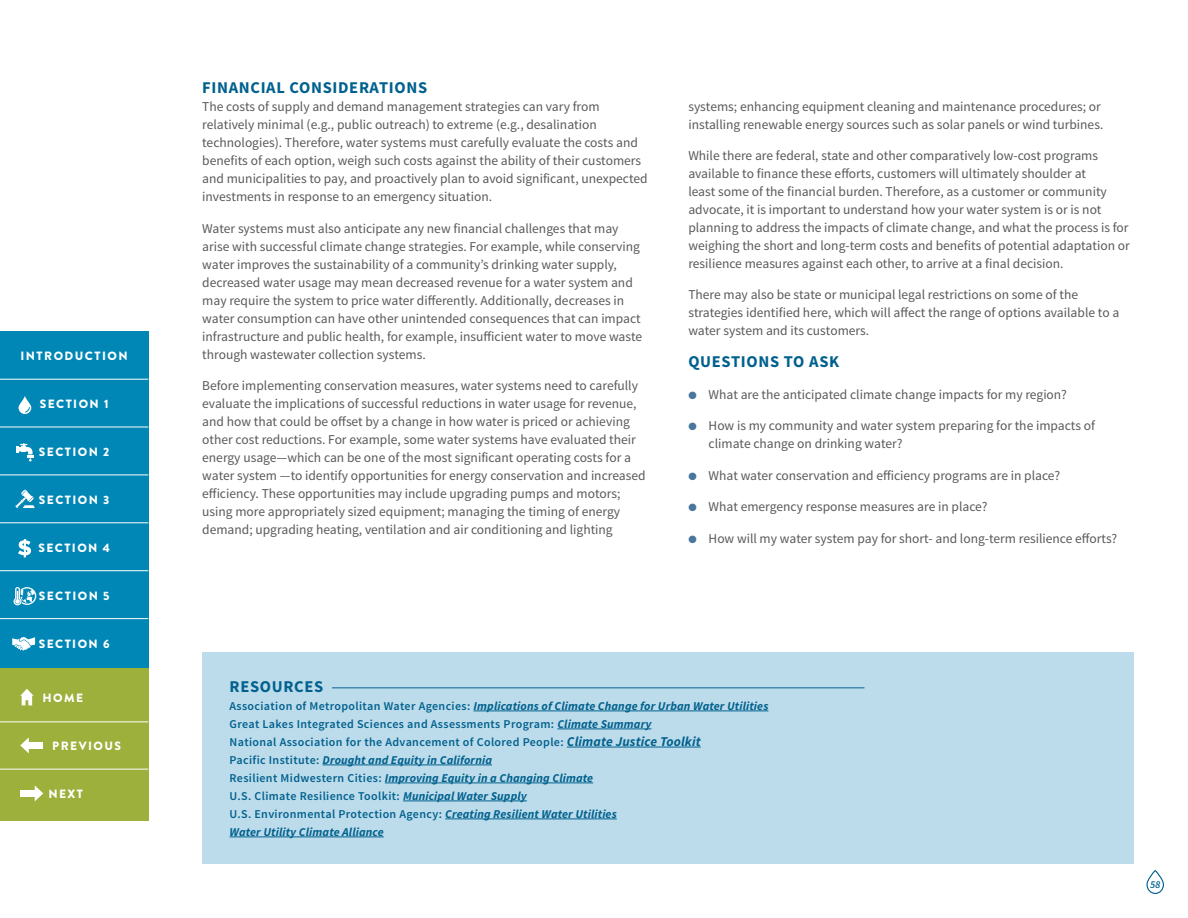
<style>
.page{position:relative;width:1188px;height:918px;background:#fff}
.page>*{position:absolute;margin:0;border:0;box-sizing:border-box;transform-origin:0 0}
.Subhead{font:700 16.5px "Source Sans Pro";letter-spacing:.04em;color:#01618e}
.body_copy{font:700 16.5px "Source Sans Pro";letter-spacing:.04em;color:#01618e}
.body_copy-2{font:13.5px/18px "Source Sans Pro";color:#58595b}
.t1{font:600 12px "Source Sans Pro";letter-spacing:.03em;color:#01618e}
.t2{font:italic 700 12px "Source Sans Pro";letter-spacing:.01em;color:#01618e}
.t3{font:900 12px "Brandon Grotesque";letter-spacing:.12em;color:#fff}
.t4{font:italic 600 10.5px "Source Sans Pro";color:#01618e}
.s1{color:#4a759d}
.s2{font-weight:600;font-style:normal}
.s3{font-weight:700;font-style:italic}
.s4{font-weight:700;font-style:italic;font-size:13.5px}
</style>
<div class="page">
<svg style="left:1146px;top:870px;width:18px;height:24px"></svg>
<div style="left:0;top:331px;width:148px;height:337px;background:#0087b6"></div>
<div style="left:0;top:668px;width:148px;height:153px;background:#9db03b"></div>
<svg style="left:20px;top:689px;width:14px;height:16px"></svg>
<svg style="left:20px;top:737px;width:9px;height:16px"></svg>
<div style="left:28px;top:742px;width:15px;height:7px;background:#fff"></div>
<svg style="left:35px;top:785px;width:8px;height:16px"></svg>
<div style="left:20px;top:790px;width:16px;height:7px;background:#fff"></div>
<hr style="left:0;top:427px;width:148px;height:1px;background:#fff">
<hr style="left:0;top:475px;width:148px;height:1px;background:#fff">
<hr style="left:0;top:721px;width:148px;height:1px;background:#fff">
<hr style="left:0;top:522px;width:148px;height:1px;background:#fff">
<hr style="left:0;top:769px;width:148px;height:1px;background:#fff">
<hr style="left:0;top:570px;width:148px;height:1px;background:#fff">
<hr style="left:0;top:618px;width:148px;height:1px;background:#fff">
<svg style="left:19px;top:396px;width:12px;height:18px"></svg>
<svg style="left:16px;top:443px;width:18px;height:19px"></svg>
<svg style="left:15px;top:490px;width:20px;height:18px"></svg>
<svg style="left:18px;top:539px;width:13px;height:18px"></svg>
<svg style="left:13px;top:587px;width:23px;height:18px"></svg>
<svg style="left:12px;top:637px;width:23px;height:14px"></svg>
<hr style="left:0;top:379px;width:148px;height:1px;background:#fff">
<div style="left:203px;top:652px;width:931px;height:212px;background:#bddceb"></div>
<hr style="left:474px;top:711px;width:294px;height:1px;background:#01618e">
<hr style="left:557px;top:729px;width:94px;height:1px;background:#01618e">
<hr style="left:567px;top:747px;width:134px;height:1px;background:#01618e">
<hr style="left:323px;top:765px;width:169px;height:1px;background:#01618e">
<hr style="left:385px;top:783px;width:208px;height:1px;background:#01618e">
<hr style="left:403px;top:801px;width:124px;height:1px;background:#01618e">
<hr style="left:445px;top:819px;width:172px;height:1px;background:#01618e">
<hr style="left:230px;top:837px;width:154px;height:1px;background:#01618e">
<hr style="left:332px;top:687px;width:532px;height:1px;background:#01618e">
<p class="t3" style="left:21px;top:347px;width:109px">INTRODUCTION</p>
<p class="t3" style="left:40px;top:395px;width:70px">SECTION 1</p>
<p class="t3" style="left:39px;top:443px;width:72px">SECTION 2</p>
<p class="t3" style="left:39px;top:491px;width:72px">SECTION 3</p>
<p class="t3" style="left:38px;top:539px;width:73px">SECTION 4</p>
<p class="t3" style="left:39px;top:587px;width:72px">SECTION 5</p>
<p class="t3" style="left:39px;top:635px;width:72px">SECTION 6</p>
<p class="t3" style="left:43px;top:690px;width:42px">HOME</p>
<p class="t3" style="left:52px;top:738px;width:70px">PREVIOUS</p>
<p class="t3" style="left:48px;top:786px;width:36px">NEXT</p>
<p class="Subhead" style="left:202px;top:77px;width:226px">FINANCIAL CONSIDERATIONS</p>
<p class="body_copy-2" style="left:202px;top:98px;width:447px">The costs of supply and demand management strategies can vary from relatively minimal (e.g., public outreach) to extreme (e.g., desalination technologies). Therefore, water systems must carefully evaluate the costs and benefits of each option, weigh such costs against the ability of their customers and municipalities to pay, and proactively plan to avoid significant, unexpected investments in response to an emergency situation.</p>
<p class="body_copy-2" style="left:202px;top:220px;width:442px">Water systems must also anticipate any new financial challenges that may arise with successful climate change strategies. For example, while conserving water improves the sustainability of a community’s drinking water supply, decreased water usage may mean decreased revenue for a water system and may require the system to price water differently. Additionally, decreases in water consumption can have other unintended consequences that can impact infrastructure and public health, for example, insufficient water to move waste through wastewater collection systems.</p>
<p class="body_copy-2" style="left:202px;top:377px;width:445px">Before implementing conservation measures, water systems need to carefully evaluate the implications of successful reductions in water usage for revenue, and how that could be offset by a change in how water is priced or achieving other cost reductions. For example, some water systems have evaluated their energy usage—which can be one of the most significant operating costs for a water system —to identify opportunities for energy conservation and increased efficiency. These opportunities may include upgrading pumps and motors; using more appropriately sized equipment; managing the timing of energy demand; upgrading heating, ventilation and air conditioning and lighting</p>
<p class="body_copy-2" style="left:688px;top:97px;width:417px">systems; enhancing equipment cleaning and maintenance procedures; or installing renewable energy sources such as solar panels or wind turbines.</p>
<p class="body_copy-2" style="left:688px;top:147px;width:443px">While there are federal, state and other comparatively low-cost programs available to finance these efforts, customers will ultimately shoulder at<br>least some of the financial burden. Therefore, as a customer or community advocate, it is important to understand how your water system is or is not planning to address the impacts of climate change, and what the process is for weighing the short and long-term costs and benefits of potential adaptation or resilience measures against each other, to arrive at a final decision.</p>
<p class="body_copy-2" style="left:688px;top:286px;width:432px">There may also be state or municipal legal restrictions on some of the strategies identified here, which will affect the range of options available to a water system and its customers.</p>
<p class="body_copy" style="left:688px;top:351px;width:152px">QUESTIONS TO ASK</p>
<p class="body_copy-2" style="left:688px;top:385px;width:380px"><span class="s1">●</span> What are the anticipated climate change impacts for my region?</p>
<p class="body_copy-2" style="left:709px;top:417px;width:388px;text-indent:-20px"><span class="s1">●</span> How is my community and water system preparing for the impacts of climate change on drinking water?</p>
<p class="body_copy-2" style="left:688px;top:466px;width:373px"><span class="s1">●</span> What water conservation and efficiency programs are in place?</p>
<p class="body_copy-2" style="left:688px;top:498px;width:301px"><span class="s1">●</span> What emergency response measures are in place?</p>
<p class="body_copy-2" style="left:688px;top:529px;width:430px"><span class="s1">●</span> How will my water system pay for short- and long-term resilience efforts?</p>
<p class="Subhead" style="left:230px;top:676px;width:95px">RESOURCES</p>
<p class="t2" style="left:230px;top:698px;width:540px"><span class="s2">Association of Metropolitan Water Agencies:</span> Implications of Climate Change for Urban Water Utilities</p>
<p class="t1" style="left:230px;top:716px;width:423px">Great Lakes Integrated Sciences and Assessments Program: <span class="s3">Climate Summary</span></p>
<p class="t1" style="left:230px;top:734px;width:473px">National Association for the Advancement of Colored People: <span class="s4">Climate Justice Toolkit</span></p>
<p class="t2" style="left:230px;top:752px;width:264px"><span class="s2">Pacific Institute:</span> Drought and Equity in California</p>
<p class="t2" style="left:230px;top:770px;width:365px"><span class="s2">Resilient Midwestern Cities:</span> Improving Equity in a Changing Climate</p>
<p class="t1" style="left:230px;top:788px;width:299px">U.S. Climate Resilience Toolkit: <span class="s3">Municipal Water Supply</span></p>
<p class="t1" style="left:230px;top:806px;width:389px">U.S. Environmental Protection Agency: <span class="s3">Creating Resilient Water Utilities</span></p>
<p class="t2" style="left:230px;top:824px;width:156px">Water Utility Climate Alliance</p>
<p class="t4" style="left:1150px;top:878px;width:12px">58</p>
</div>
